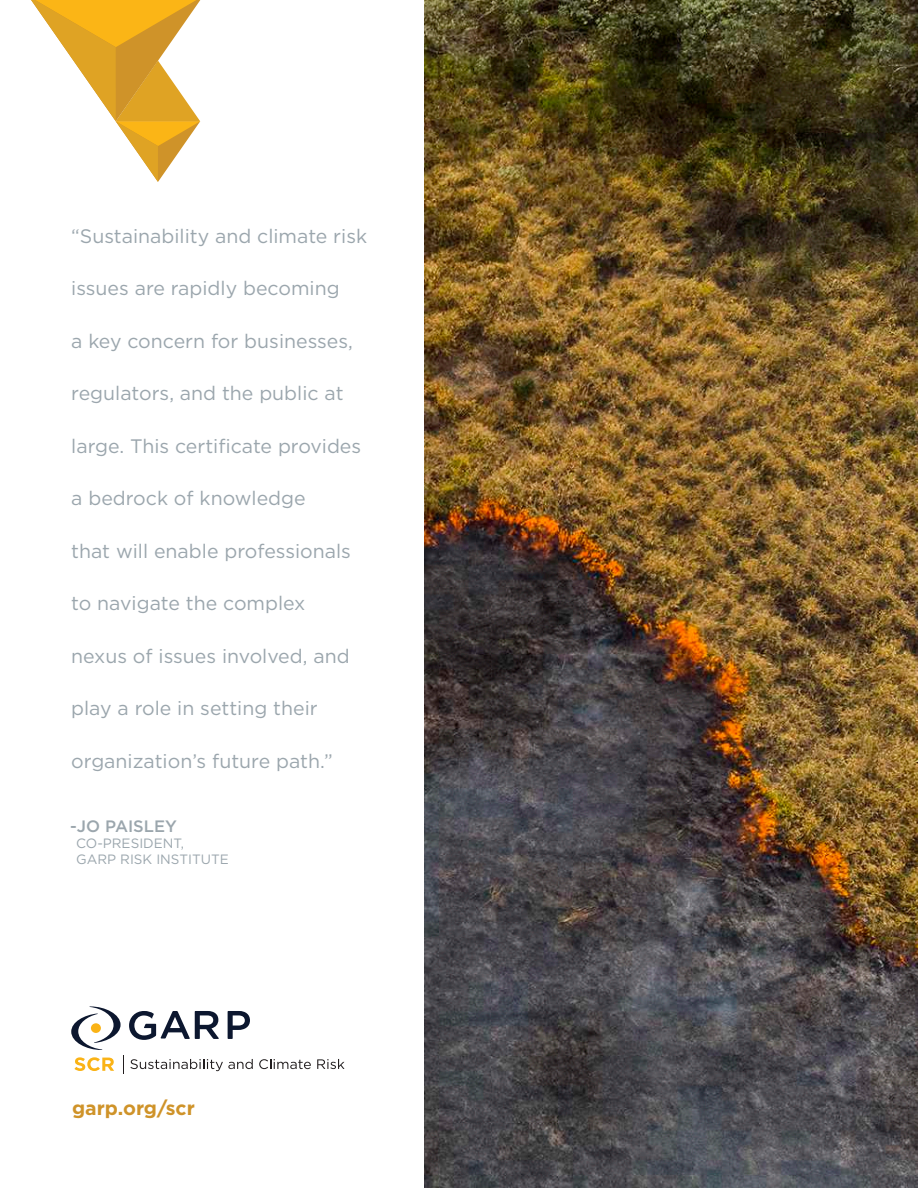
<style>
.page{position:relative;width:918px;height:1188px;background:#fff}
.page>*{position:absolute;margin:0;border:0;box-sizing:border-box;transform-origin:0 0}
.t1{font:19.5px "Gotham";color:#9ba6ad}
.t2{font:700 19.5px "Gotham";color:#cf9329}
.t3{font:500 16.5px "Gotham";color:#9ba6ad}
.t4{font:13.5px/16.2px "Gotham";color:#9ba6ad}
</style>
<div class="page">
<svg style="left:31px;top:0;width:169px;height:182px"></svg>
<svg style="left:71px;top:1006px;width:182px;height:68px"></svg>
<svg style="left:259px;top:1059px;width:52px;height:10px"></svg>
<svg style="left:317px;top:1059px;width:28px;height:10px"></svg>
<img style="left:424px;top:0;width:494px;height:1188px">
<p class="t1" style="left:71px;top:223px;width:297px">“Sustainability and climate risk</p>
<p class="t1" style="left:71px;top:276px;width:270px">issues are rapidly becoming</p>
<p class="t1" style="left:71px;top:328px;width:283px">a key concern for businesses,</p>
<p class="t1" style="left:71px;top:381px;width:274px">regulators, and the public at</p>
<p class="t1" style="left:71px;top:433px;width:291px">large. This certificate provides</p>
<p class="t1" style="left:71px;top:486px;width:236px">a bedrock of knowledge</p>
<p class="t1" style="left:71px;top:538px;width:281px">that will enable professionals</p>
<p class="t1" style="left:71px;top:591px;width:236px">to navigate the complex</p>
<p class="t1" style="left:71px;top:643px;width:280px">nexus of issues involved, and</p>
<p class="t1" style="left:71px;top:696px;width:248px">play a role in setting their</p>
<p class="t1" style="left:71px;top:748px;width:263px">organization’s future path.”</p>
<p class="t3" style="left:70px;top:815px;width:108px">-JO PAISLEY</p>
<p class="t4" style="left:76px;top:835px;width:154px">CO-PRESIDENT,<br>GARP RISK INSTITUTE</p>
<p class="t2" style="left:72px;top:1096px;width:124px">garp.org/scr</p>
</div>
